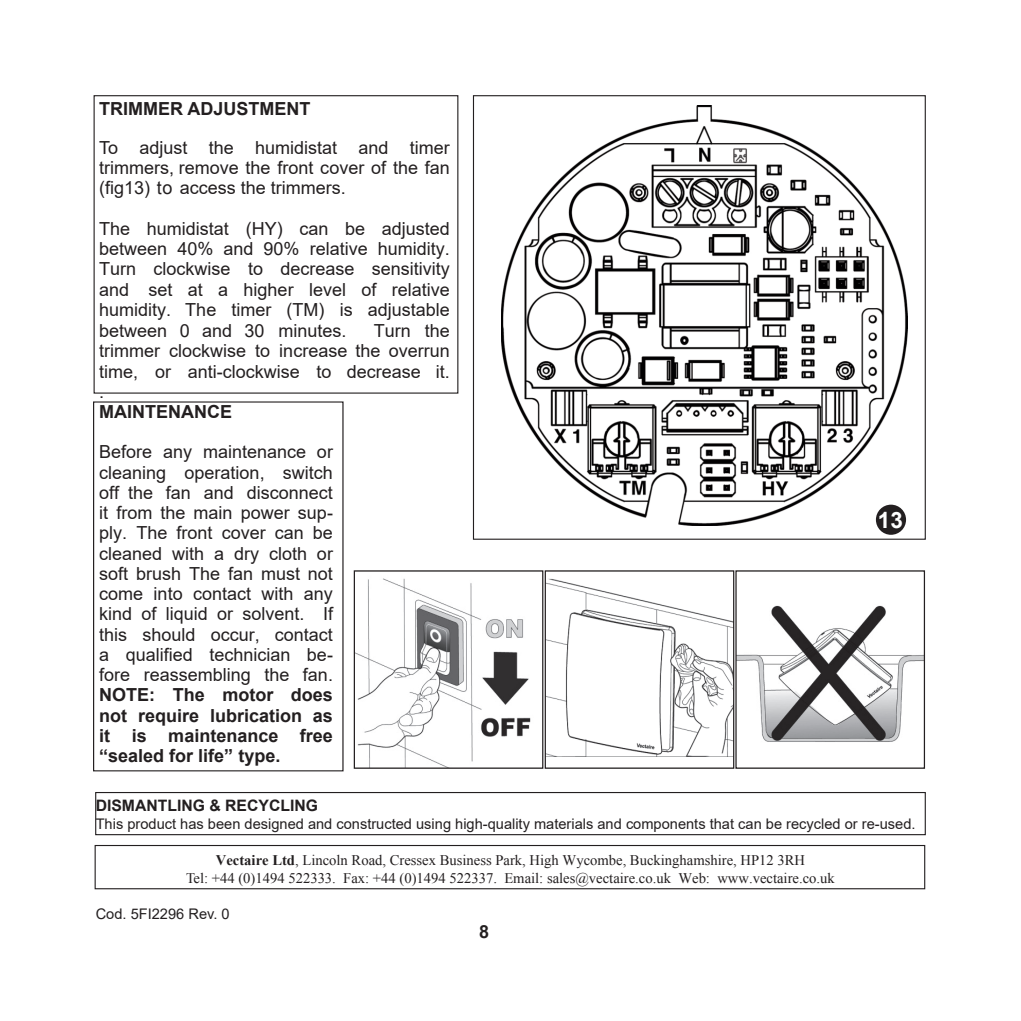
<style>
.page{position:relative;width:1021px;height:1021px;background:#fff}
.page>*{position:absolute;margin:0;border:0;box-sizing:border-box;transform-origin:0 0}
.t1{font:700 22.5px "Arial";color:#fff}
.t2{font:18px/20.2px "Arial";color:#231f20;text-align:justify}
.t3{font:700 18px "Arial";color:#231f20}
.Stile_di_paragrafo_a{font:700 15.75px "Arial";color:#231f20}
.Stile_di_paragrafo_a-2{font:14.62px/18px "Times New Roman";color:#231f20;text-align:center}
.Stile_di_paragrafo_a-3{font:14.62px "Arial";color:#231f20}
.s1{font-weight:700}
</style>
<div class="page">
<img style="left:501px;top:106px;width:406px;height:420px">
<img style="left:356px;top:578px;width:175px;height:188px">
<div style="left:354px;top:570px;width:189px;height:198px;border:1px solid #231f20"></div>
<img style="left:546px;top:578px;width:186px;height:178px">
<div style="left:544px;top:570px;width:190px;height:198px;border:1px solid #231f20"></div>
<img style="left:737px;top:605px;width:186px;height:137px">
<div style="left:95px;top:792px;width:830px;height:43px;border:1px solid #231f20"></div>
<div style="left:95px;top:845px;width:830px;height:44px;border:1px solid #231f20"></div>
<div style="left:93px;top:401px;width:250px;height:370px;border:1px solid #231f20"></div>
<div style="left:875px;top:504px;width:31px;height:31px;background:#231f20;border-radius:50%"></div>
<p class="t2" style="left:99px;top:90px;width:352px;line-height:38.2px"><span class="s1">TRIMMER ADJUSTMENT<br></span>To adjust the humidistat and timer</p>
<p class="t2" style="left:99px;top:157px;width:352px">trimmers, remove the front cover of the fan (fig13) to access the trimmers.</p>
<p class="t2" style="left:99px;top:218px;width:352px">The humidistat (HY) can be adjusted between 40% and 90% relative humidity.<br>Turn clockwise to decrease sensitivity and set at a higher level of relative humidity. The timer (TM) is adjustable between 0 and 30 minutes.</p>
<p class="t2" style="left:99px;top:320px;width:352px;text-indent:275px">Turn the trimmer clockwise to increase the overrun time, or anti-clockwise to decrease it. .</p>
<p class="t3" style="left:99px;top:399px;width:134px">MAINTENANCE</p>
<p class="t2" style="left:99px;top:442px;width:235px">Before any maintenance or cleaning operation, switch off the fan and disconnect it from the main power sup&shy;ply. The front cover can be cleaned with a dry cloth or soft brush The fan must not come into contact with any kind of liquid or solvent. If this should occur, contact a qualified technician be&shy;fore reassembling the fan.<br><span class="s1">NOTE: The motor does not require lubrication as it is maintenance free “sealed for life” type.</span></p>
<p class="Stile_di_paragrafo_a" style="left:96px;top:794px;width:224px">DISMANTLING &amp; RECYCLING</p>
<p class="Stile_di_paragrafo_a-3" style="left:96px;top:813px;width:821px">This product has been designed and constructed using high-quality materials and components that can be recycled or re-used.</p>
<p class="Stile_di_paragrafo_a-2" style="left:186px;top:850px;width:650px"><span class="s1">Vectaire Ltd</span>, Lincoln Road, Cressex Business Park, High Wycombe, Buckinghamshire, HP12 3RH<br>Tel: +44 (0)1494 522333. Fax: +44 (0)1494 522337. Email: sales@vectaire.co.uk Web: www.vectaire.co.uk</p>
<p class="Stile_di_paragrafo_a-3" style="left:96px;top:903px;width:135px">Cod. 5FI2296 Rev. 0</p>
<p class="t1" style="left:878px;top:504px;width:27px">13</p>
<p class="t3" style="left:479px;top:919px;width:12px">8</p>
</div>
